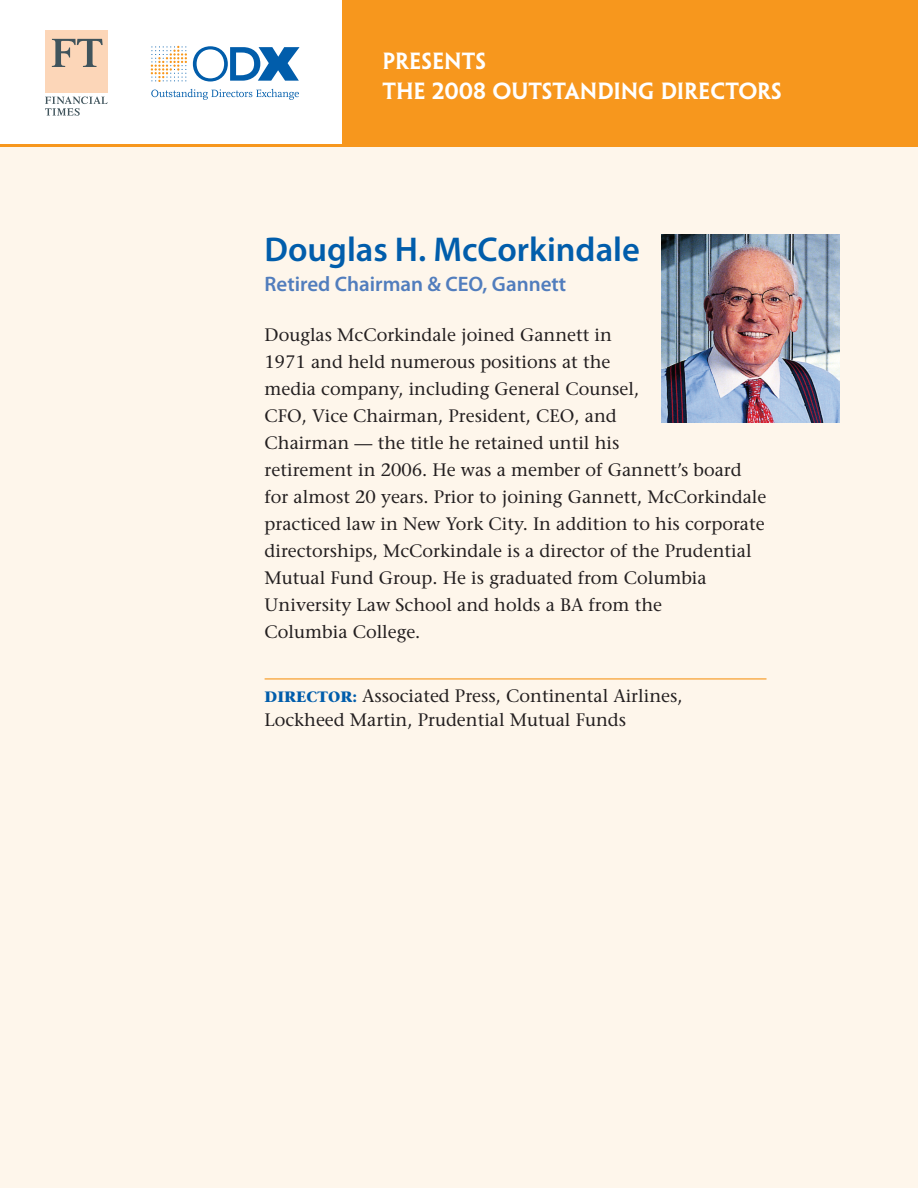
<style>
.page{position:relative;width:918px;height:1188px;background:#fff}
.page>*{position:absolute;margin:0;border:0;box-sizing:border-box;transform-origin:0 0}
.OD_Name{font:600 34.5px "Myriad Pro";color:#015dab}
.t1{font:21px "Penumbra MM 585 500";color:#fff}
.OD_Title{font:600 21px "Myriad Pro";color:#517dbd}
.OD_text{font:500 18px/27px "Stone Serif Std";color:#231f20}
.Director_list{font:500 18px/24px "Stone Serif Std";color:#231f20}
.s1{font-weight:700;font-size:15px;color:#015dab}
</style>
<div class="page">
<div style="left:342px;top:0;width:576px;height:146px;background:#f7971d"></div>
<div style="left:0;top:144px;width:918px;height:1044px;background:#fef6eb"></div>
<hr style="left:0;top:144px;width:918px;height:3px;background:#f7971d">
<svg style="left:151px;top:46px;width:36px;height:36px"></svg>
<svg style="left:193px;top:46px;width:107px;height:36px"></svg>
<svg style="left:151px;top:89px;width:148px;height:11px"></svg>
<div style="left:45px;top:30px;width:62px;height:62px;background:#fcd6b8"></div>
<svg style="left:52px;top:39px;width:51px;height:28px"></svg>
<svg style="left:45px;top:97px;width:63px;height:19px"></svg>
<img style="left:662px;top:234px;width:178px;height:189px">
<hr style="left:265px;top:678px;width:501px;height:2px;background:#f7971d">
<p class="t1" style="left:382px;top:49px;width:105px">PRESENTS</p>
<p class="t1" style="left:382px;top:79px;width:401px">THE 2008 OUTSTANDING DIRECTORS</p>
<p class="OD_Name" style="left:265px;top:227px;width:377px">Douglas H. McCorkindale</p>
<p class="OD_Title" style="left:265px;top:271px;width:303px">Retired Chairman &amp; CEO, Gannett</p>
<p class="OD_text" style="left:265px;top:321px;width:503px">Douglas McCorkindale joined Gannett in<br>1971 and held numerous positions at the<br>media company, including General Counsel,<br>CFO, Vice Chairman, President, CEO, and<br>Chairman — the title he retained until his<br>retirement in 2006. He was a member of Gannett’s board for almost 20 years. Prior to joining Gannett, McCorkindale practiced law in New York City. In addition to his corporate directorships, McCorkindale is a director of the Prudential Mutual Fund Group. He is graduated from Columbia University Law School and holds a BA from the<br>Columbia College.</p>
<p class="Director_list" style="left:265px;top:684px;width:420px"><span class="s1">DIRECTOR:</span> Associated Press, Continental Airlines,<br>Lockheed Martin, Prudential Mutual Funds</p>
</div>
